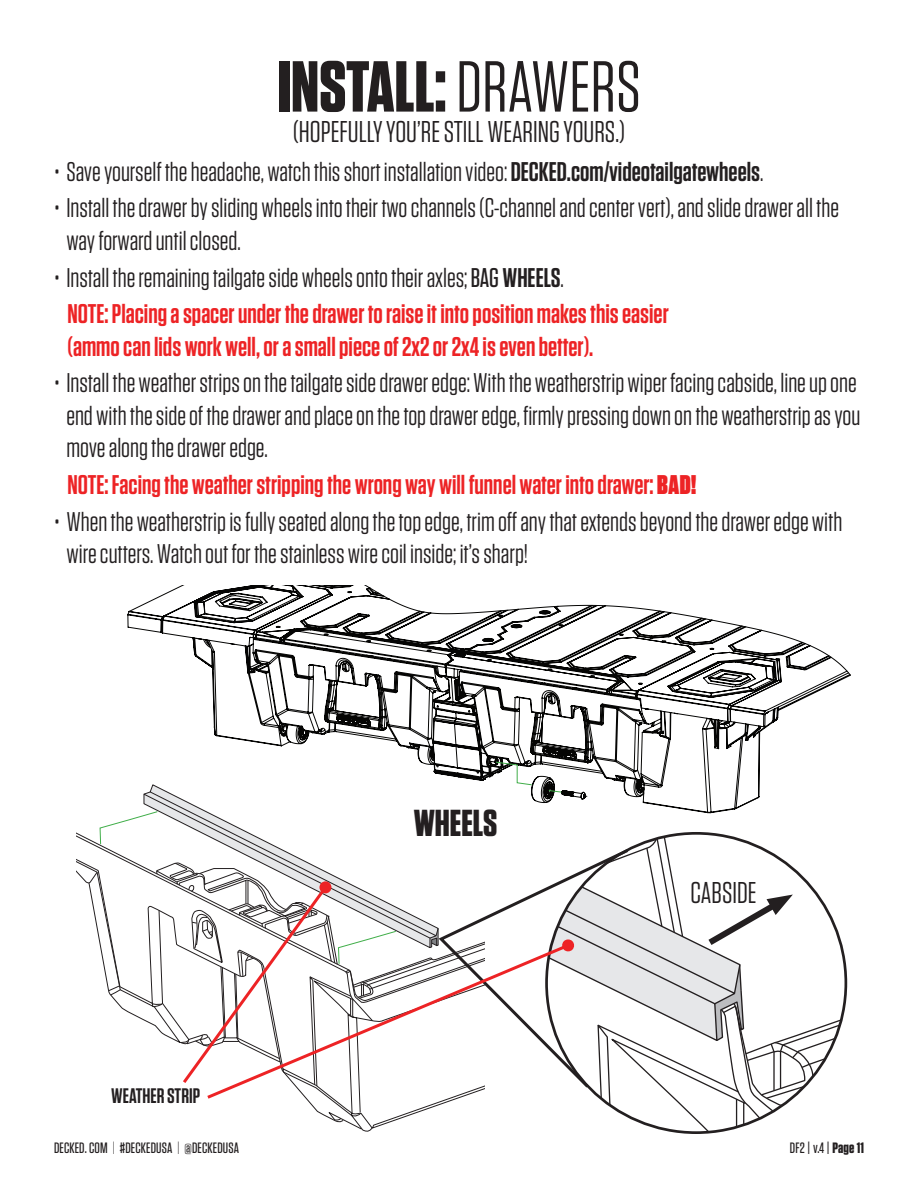
<style>
.page{position:relative;width:918px;height:1188px;background:#fff}
.page>*{position:absolute;margin:0;border:0;box-sizing:border-box;transform-origin:0 0}
.t1{font:700 72px "Tungsten";color:#231f20}
.t2{font:700 37.5px "Tungsten";color:#231f20}
.t3{font:30px "Tungsten";color:#231f20}
.t4{font:27px/32.4px "Tungsten";color:#231f20}
.t5{font:600 27px/36.8px "Tungsten";color:#ed2325}
.t6{font:600 21px "Tungsten";color:#231f20}
.t7{font:500 15px "Tungsten";letter-spacing:.01em;color:#231f20}
.s1{font-weight:400}
.s2{font-weight:600}
.s3{font-weight:400;color:#231f20}
.s4{font-weight:500;color:#231f20}
.s5{color:#231f20}
.s6{font-weight:900}
.s7{font-weight:300}
.s8{font-weight:700}
</style>
<div class="page">
<svg style="left:128px;top:585px;width:723px;height:228px"></svg>
<svg style="left:485px;top:887px;width:62px;height:33px"></svg>
<svg style="left:485px;top:952px;width:62px;height:96px"></svg>
<svg style="left:547px;top:833px;width:299px;height:300px"></svg>
<svg style="left:496px;top:760px;width:36px;height:26px"></svg>
<svg style="left:548px;top:790px;width:15px;height:3px"></svg>
<svg style="left:77px;top:784px;width:408px;height:348px"></svg>
<h1 class="t1" style="left:277px;top:48px;width:365px">INSTALL: <span class="s1">DRAWERS</span></h1>
<p class="t3" style="left:293px;top:116px;width:334px">(HOPEFULLY YOU’RE STILL WEARING YOURS.)</p>
<p class="t4" style="left:54px;top:156px;width:711px">• Save yourself the headache, watch this short installation video:<span class="s2">DECKED.com/videotailgatewheels</span>.</p>
<p class="t4" style="left:66px;top:192px;width:774px;text-indent:-12px">• Install the drawer by sliding wheels into their two channels (C-channel and center vert), and slide drawer all the way forward until closed.</p>
<p class="t5" style="left:68px;top:259px;width:603px;text-indent:-14px"><span class="s3">• Install the remaining tailgate side wheels onto their axles;</span> <span class="s4">BAG</span> <span class="s5">WHEELS</span><span class="s3">.<br></span>NOTE: Placing a spacer under the drawer to raise it into position makes this easier</p>
<p class="t5" style="left:68px;top:329px;width:527px">(ammo can lids work well, or a small piece of 2x2 or 2x4 is even better).</p>
<p class="t4" style="left:66px;top:367px;width:795px;text-indent:-12px">• Install the weather strips on the tailgate side drawer edge: With the weatherstrip wiper facing cabside, line up one end with the side of the drawer and place on the top drawer edge, firmly pressing down on the weatherstrip as you move along the drawer edge.</p>
<p class="t5" style="left:68px;top:467px;width:630px">NOTE: Facing the weather stripping the wrong way will funnel water into drawer: <span class="s6">BAD!</span></p>
<p class="t4" style="left:66px;top:506px;width:778px;text-indent:-12px">• When the weatherstrip is fully seated along the top edge, trim off any that extends beyond the drawer edge with wire cutters. Watch out for the stainless wire coil inside; it’s sharp!</p>
<p class="t6" style="left:111px;top:1085px;width:90px">WEATHER STRIP</p>
<h2 class="t2" style="left:414px;top:803px;width:85px">WHEELS</h2>
<p class="t3" style="left:691px;top:877px;width:68px">CABSIDE</p>
<p class="t7" style="left:54px;top:1140px;width:187px">DECKED. COM <span class="s7">|</span> #DECKEDUSA <span class="s7">|</span> @DECKEDUSA</p>
<p class="t7" style="left:790px;top:1140px;width:76px">DF2 | v.4 | <span class="s8">Page 11</span></p>
</div>
